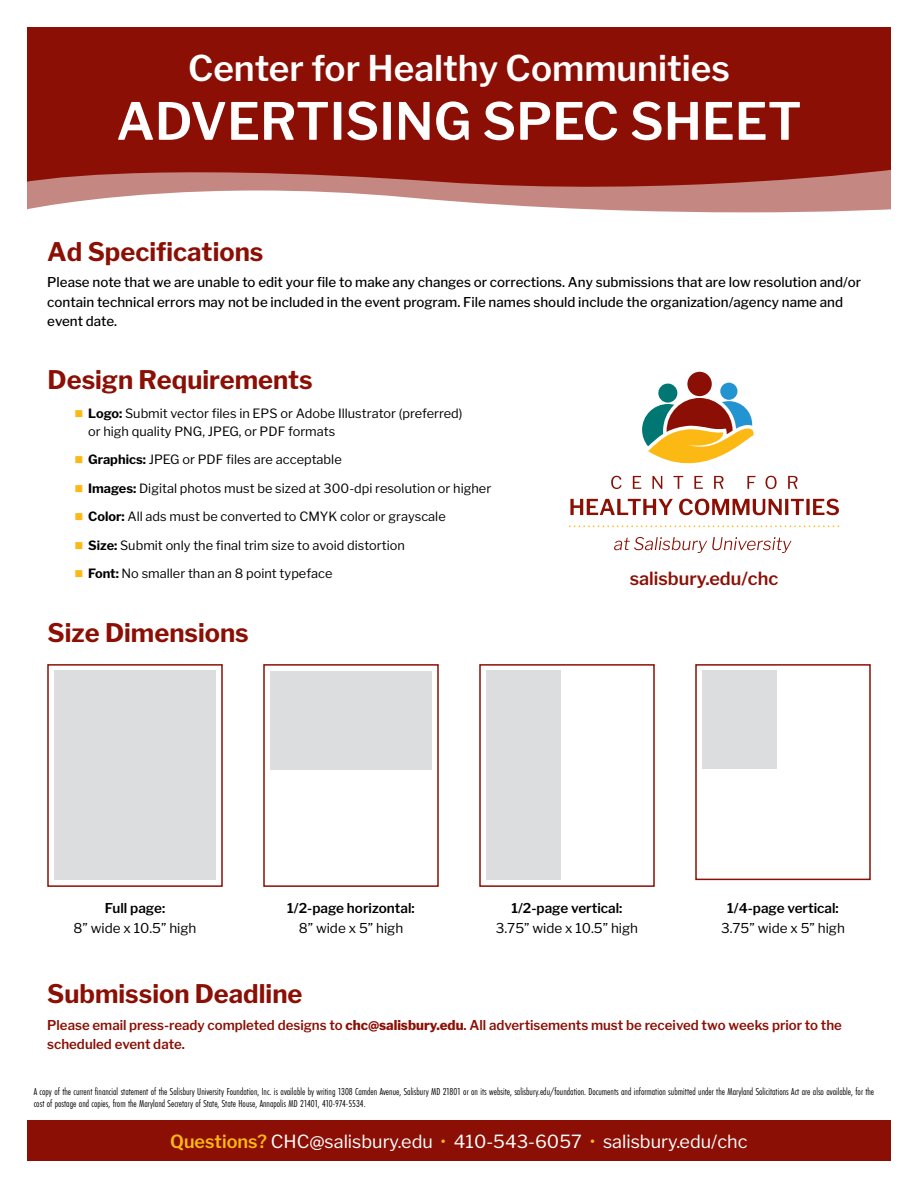
<style>
.page{position:relative;width:918px;height:1188px;background:#fff}
.page>*{position:absolute;margin:0;border:0;box-sizing:border-box;transform-origin:0 0}
.t1{font:600 51px "Libre Franklin";color:#fff}
.t2{font:600 35.25px "Libre Franklin";color:#fff}
.t3{font:700 25.5px "Libre Franklin";color:#8b0f04}
.t4{font:18px "Libre Franklin";color:#fff}
.t5{font:600 18px "Libre Franklin";color:#8b0f04}
.t6{font:500 13.5px/19.5px "Libre Franklin";color:#000}
.t7{font:600 13.5px/19.5px "Libre Franklin";color:#8b0f04}
.t8{font:600 13.5px/19.5px "Libre Franklin";color:#000;text-align:center}
.t9{font:13.5px/19.5px "Libre Franklin";color:#000;text-align:center}
.t10{font:12.75px/18px "Libre Franklin";color:#000}
.t11{font:10.5px/12.6px "Futura PT Cond";color:#000}
.s1{color:#fdb913}
.s2{font-weight:700}
.s3{font-weight:600}
.s4{font-weight:400}
.s5{font-weight:800}
.s6{font-weight:600;color:#fdb913}
</style>
<div class="page">
<svg style="left:27px;top:198px;width:864px;height:14px"></svg>
<svg style="left:27px;top:27px;width:864px;height:171px;background:#911d12"></svg>
<div style="left:27px;top:1120px;width:864px;height:41px;background:#8b0f04"></div>
<div style="left:54px;top:671px;width:162px;height:209px;background:#dcddde"></div>
<div style="left:486px;top:670px;width:74px;height:210px;background:#dcddde"></div>
<div style="left:695px;top:664px;width:176px;height:216px;border:2px solid #8b0f04"></div>
<div style="left:270px;top:671px;width:162px;height:98px;background:#dcddde"></div>
<div style="left:720px;top:383px;width:17px;height:17px;background:#2394d2;border-radius:50%"></div>
<div style="left:687px;top:372px;width:25px;height:24px;background:#8b0f04;border-radius:50%"></div>
<div style="left:658px;top:384px;width:19px;height:19px;background:#007773;border-radius:50%"></div>
<svg style="left:611px;top:476px;width:11px;height:13px"></svg>
<svg style="left:633px;top:398px;width:123px;height:91px"></svg>
<svg style="left:766px;top:476px;width:11px;height:13px"></svg>
<svg style="left:788px;top:476px;width:10px;height:13px"></svg>
<svg style="left:570px;top:499px;width:103px;height:16px"></svg>
<svg style="left:679px;top:499px;width:160px;height:16px"></svg>
<svg style="left:614px;top:537px;width:178px;height:16px"></svg>
<svg style="left:569px;top:525px;width:270px;height:2px"></svg>
<div style="left:702px;top:670px;width:74px;height:99px;background:#dcddde"></div>
<p class="t2" style="left:188px;top:47px;width:543px">Center for Healthy Communities</p>
<p class="t1" style="left:116px;top:91px;width:687px">ADVERTISING SPEC SHEET</p>
<p class="t3" style="left:47px;top:236px;width:218px">Ad Specifications</p>
<p class="t6" style="left:47px;top:272px;width:815px">Please note that we are unable to edit your file to make any changes or corrections. Any submissions that are low resolution and/or contain technical errors may not be included in the event program. File names should include the organization/agency name and event date.</p>
<p class="t3" style="left:48px;top:365px;width:267px">Design Requirements</p>
<p class="t10" style="left:88px;top:404px;width:376px;text-indent:-14px"><span class="s1">■</span> <span class="s2">Logo:</span> Submit vector files in EPS or Adobe Illustrator (preferred) or high quality PNG, JPEG, or PDF formats</p>
<p class="t10" style="left:75px;top:451px;width:269px"><span class="s1">■</span> <span class="s2">Graphics:</span> JPEG or PDF files are acceptable</p>
<p class="t10" style="left:75px;top:479px;width:418px"><span class="s1">■</span> <span class="s2">Images:</span> Digital photos must be sized at 300-dpi resolution or higher</p>
<p class="t10" style="left:75px;top:508px;width:373px"><span class="s1">■</span> <span class="s2">Color:</span> All ads must be converted to CMYK color or grayscale</p>
<p class="t10" style="left:75px;top:536px;width:332px"><span class="s1">■</span> <span class="s2">Size:</span> Submit only the final trim size to avoid distortion</p>
<p class="t10" style="left:75px;top:565px;width:259px"><span class="s1">■</span> <span class="s2">Font:</span> No smaller than an 8 point typeface</p>
<p class="t3" style="left:48px;top:617px;width:203px">Size Dimensions</p>
<p class="t5" style="left:630px;top:568px;width:150px">salisbury.edu/chc</p>
<p class="t9" style="left:74px;top:899px;width:124px"><span class="s3">Full page:<br></span>8” wide x 10.5” high</p>
<p class="t8" style="left:287px;top:899px;width:129px">1/2-page horizontal:<br><span class="s4">8” wide x 5” high</span></p>
<p class="t9" style="left:496px;top:899px;width:144px"><span class="s3">1/2-page vertical:<br></span>3.75” wide x 10.5” high</p>
<p class="t8" style="left:721px;top:899px;width:125px">1/4-page vertical:<br><span class="s4">3.75” wide x 5” high</span></p>
<p class="t3" style="left:47px;top:979px;width:257px">Submission Deadline</p>
<p class="t7" style="left:47px;top:1015px;width:796px">Please email press-ready completed designs to <span class="s5">chc@salisbury.edu</span>. All advertisements must be received two weeks prior to the scheduled event date.</p>
<p class="t11" style="left:34px;top:1085px;width:842px">A copy of the current financial statement of the Salisbury University Foundation, Inc. is available by writing 1308 Camden Avenue, Salisbury MD 21801 or on its website, salisbury.edu/foundation. Documents and information submitted under the Maryland Solicitations Act are also available, for the cost of postage and copies, from the Maryland Secretary of State, State House, Annapolis MD 21401, 410-974-5534.</p>
<p class="t4" style="left:170px;top:1131px;width:579px"><span class="s6">Questions?</span> CHC@salisbury.edu <span class="s1">•</span> 410-543-6057 <span class="s1">•</span> salisbury.edu/chc</p>
</div>
